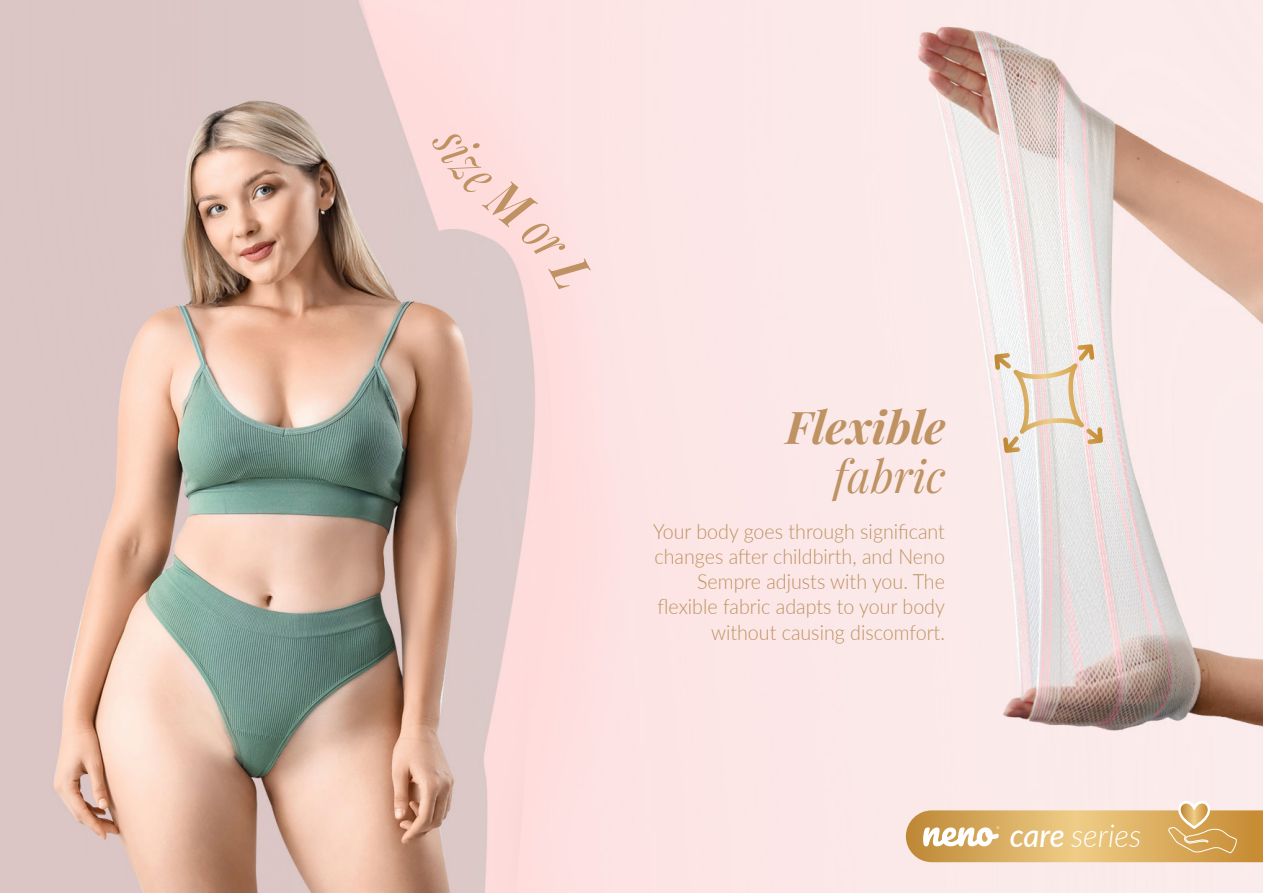
<style>
.page{position:relative;width:1263px;height:893px;background:#fff}
.page>*{position:absolute;margin:0;border:0;box-sizing:border-box;transform-origin:0 0}
.t1{font:italic 700 45px "Playfair Display";color:#be9262}
.t2{font:italic 45px "Playfair Display";color:#be9262}
.t3{font:italic 300 31.95px "Lato";color:#fff}
.t4{font:300 21px/25.2px "Lato";color:#be9262;text-align:right;scale:.94 1}
.s1{font-weight:500}
</style>
<div class="page">
<img style="left:0;top:0;width:1263px;height:893px">
<svg style="left:906px;top:800px;width:357px;height:62px;background:#e1bb80"></svg>
<svg style="left:994px;top:344px;width:109px;height:100px"></svg>
<svg style="left:431px;top:128px;width:162px;height:163px;background:#f7dada"></svg>
<h1 class="t1" style="left:786px;top:392px;width:161px">Flexible</h1>
<h1 class="t2" style="left:833px;top:442px;width:114px">fabric</h1>
<p class="t4" style="left:653px;top:518px;width:312px">Your body goes through significant changes after childbirth, and Neno<br>Sempre adjusts with you. The flexible fabric adapts to your body without causing discomfort.</p>
<h2 class="t3" style="left:1010px;top:813px;width:133px"><span class="s1">care</span> series</h2>
</div>
